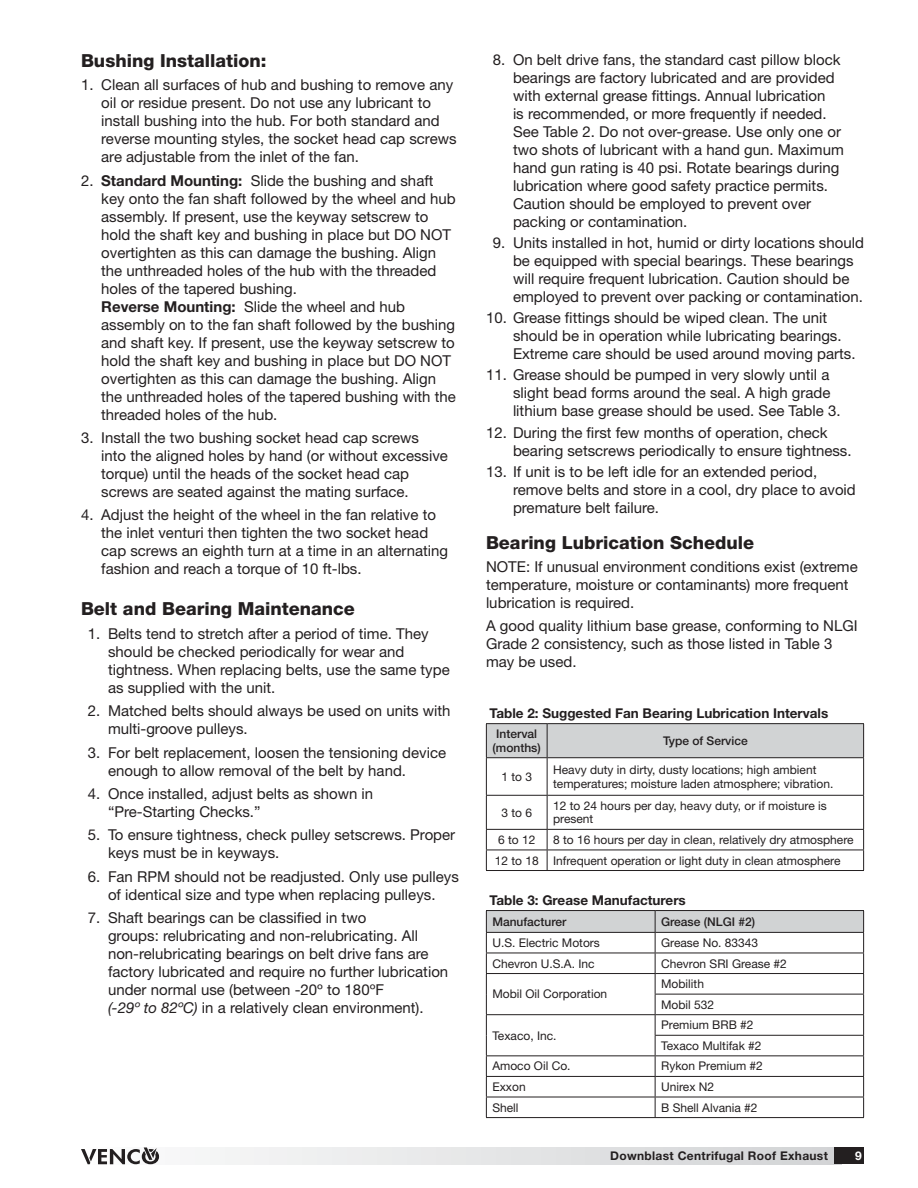
<style>
.page{position:relative;width:918px;height:1188px;background:#fff}
.page>*{position:absolute;margin:0;border:0;box-sizing:border-box;transform-origin:0 0}
.t1{font:800 18px "Helvetica Neue LT Std";color:#231f20}
.t2{font:15px/18px "Helvetica Neue LT Std";color:#231f20}
.t3{font:700 13.5px "Helvetica Neue LT Std";color:#231f20}
.t4{font:12px/20.5px "Helvetica Neue LT Std";color:#231f20}
.t5{font:500 12px/13.5px "Helvetica Neue LT Std";color:#231f20;text-align:center}
.t6{font:700 12px "Helvetica Neue LT Std";letter-spacing:.025em;color:#231f20}
.t7{font:700 12px "Helvetica Neue LT Std";color:#fff}
.s1{font-weight:700}
.s2{font-style:italic}
</style>
<div class="page">
<svg style="left:159px;top:1148px;width:675px;height:16px"></svg>
<div style="left:834px;top:1148px;width:30px;height:16px;background:#231f20"></div>
<svg style="left:81px;top:1148px;width:78px;height:16px"></svg>
<hr style="left:486px;top:910px;width:169px;height:1px;background:#231f20">
<hr style="left:655px;top:910px;width:209px;height:1px;background:#231f20">
<svg style="left:486px;top:911px;width:378px;height:206px"></svg>
<hr style="left:486px;top:1117px;width:378px;height:1px;background:#231f20">
<div style="left:487px;top:724px;width:376px;height:33px;background:#d1d3d4"></div>
<hr style="left:486px;top:723px;width:61px;height:1px;background:#231f20">
<hr style="left:486px;top:724px;width:1px;height:33px;background:#231f20">
<hr style="left:547px;top:723px;width:317px;height:1px;background:#231f20">
<hr style="left:547px;top:724px;width:1px;height:33px;background:#231f20">
<hr style="left:863px;top:724px;width:1px;height:33px;background:#231f20">
<hr style="left:486px;top:757px;width:61px;height:1px;background:#231f20">
<hr style="left:486px;top:758px;width:1px;height:37px;background:#231f20">
<hr style="left:547px;top:757px;width:317px;height:1px;background:#231f20">
<hr style="left:547px;top:758px;width:1px;height:37px;background:#231f20">
<hr style="left:863px;top:758px;width:1px;height:37px;background:#231f20">
<hr style="left:486px;top:795px;width:61px;height:1px;background:#231f20">
<hr style="left:486px;top:796px;width:1px;height:33px;background:#231f20">
<hr style="left:547px;top:795px;width:317px;height:1px;background:#231f20">
<hr style="left:547px;top:796px;width:1px;height:33px;background:#231f20">
<hr style="left:863px;top:796px;width:1px;height:33px;background:#231f20">
<hr style="left:486px;top:829px;width:61px;height:1px;background:#231f20">
<hr style="left:547px;top:829px;width:317px;height:1px;background:#231f20">
<hr style="left:486px;top:850px;width:61px;height:1px;background:#231f20">
<svg style="left:486px;top:830px;width:1px;height:40px"></svg>
<hr style="left:547px;top:850px;width:317px;height:1px;background:#231f20">
<svg style="left:547px;top:830px;width:1px;height:40px"></svg>
<svg style="left:863px;top:830px;width:1px;height:40px"></svg>
<hr style="left:486px;top:870px;width:378px;height:1px;background:#231f20">
<p class="t1" style="left:81px;top:54px;width:187px">Bushing Installation:</p>
<p class="t2" style="left:101px;top:77px;width:357px;text-indent:-20px">1. Clean all surfaces of hub and bushing to remove any oil or residue present. Do not use any lubricant to install bushing into the hub. For both standard and reverse mounting styles, the socket head cap screws are adjustable from the inlet of the fan.</p>
<p class="t2" style="left:101px;top:173px;width:356px;text-indent:-20px">2. <span class="s1">Standard Mounting:</span> Slide the bushing and shaft key onto the fan shaft followed by the wheel and hub assembly. If present, use the keyway setscrew to hold the shaft key and bushing in place but DO NOT overtighten as this can damage the bushing. Align the unthreaded holes of the hub with the threaded holes of the tapered bushing.<br><span class="s1">Reverse Mounting:</span> Slide the wheel and hub assembly on to the fan shaft followed by the bushing and shaft key. If present, use the keyway setscrew to hold the shaft key and bushing in place but DO NOT overtighten as this can damage the bushing. Align the unthreaded holes of the tapered bushing with the threaded holes of the hub.</p>
<p class="t2" style="left:101px;top:430px;width:348px;text-indent:-20px">3. Install the two bushing socket head cap screws<br>into the aligned holes by hand (or without excessive torque) until the heads of the socket head cap screws are seated against the mating surface.</p>
<p class="t2" style="left:101px;top:507px;width:348px;text-indent:-20px">4. Adjust the height of the wheel in the fan relative to the inlet venturi then tighten the two socket head cap screws an eighth turn at a time in an alternating fashion and reach a torque of 10 ft-lbs.</p>
<p class="t1" style="left:81px;top:603px;width:275px">Belt and Bearing Maintenance</p>
<p class="t2" style="left:108px;top:626px;width:343px;text-indent:-20px">1. Belts tend to stretch after a period of time. They should be checked periodically for wear and tightness. When replacing belts, use the same type as supplied with the unit.</p>
<p class="t2" style="left:108px;top:703px;width:344px;text-indent:-20px">2. Matched belts should always be used on units with multi-groove pulleys.</p>
<p class="t2" style="left:108px;top:745px;width:340px;text-indent:-20px">3. For belt replacement, loosen the tensioning device enough to allow removal of the belt by hand.</p>
<p class="t2" style="left:108px;top:786px;width:267px;text-indent:-20px">4. Once installed, adjust belts as shown in “Pre-Starting Checks.”</p>
<p class="t2" style="left:108px;top:827px;width:349px;text-indent:-20px">5. To ensure tightness, check pulley setscrews. Proper keys must be in keyways.</p>
<p class="t2" style="left:88px;top:869px;width:373px;text-align:center">6. Fan RPM should not be readjusted. Only use pulleys of identical size and type when replacing pulleys.</p>
<p class="t2" style="left:108px;top:910px;width:342px;text-indent:-20px">7. Shaft bearings can be classified in two<br>groups: relubricating and non-relubricating. All non-relubricating bearings on belt drive fans are factory lubricated and require no further lubrication under normal use (between -20º to 180ºF<br><span class="s2">(-29º to 82ºC)</span> in a relatively clean environment).</p>
<p class="t2" style="left:513px;top:52px;width:332px;text-indent:-20px">8. On belt drive fans, the standard cast pillow block bearings are factory lubricated and are provided with external grease fittings. Annual lubrication<br>is recommended, or more frequently if needed.<br>See Table 2. Do not over-grease. Use only one or two shots of lubricant with a hand gun. Maximum hand gun rating is 40 psi. Rotate bearings during lubrication where good safety practice permits.<br>Caution should be employed to prevent over packing or contamination.</p>
<p class="t2" style="left:513px;top:235px;width:352px;text-indent:-20px">9. Units installed in hot, humid or dirty locations should be equipped with special bearings. These bearings will require frequent lubrication. Caution should be employed to prevent over packing or contamination.</p>
<p class="t2" style="left:513px;top:310px;width:344px;text-indent:-27px">10. Grease fittings should be wiped clean. The unit should be in operation while lubricating bearings.<br>Extreme care should be used around moving parts.</p>
<p class="t2" style="left:513px;top:367px;width:329px;text-indent:-27px">11. Grease should be pumped in very slowly until a slight bead forms around the seal. A high grade lithium base grease should be used. See Table 3.</p>
<p class="t2" style="left:513px;top:425px;width:340px;text-indent:-27px">12. During the first few months of operation, check bearing setscrews periodically to ensure tightness.</p>
<p class="t2" style="left:513px;top:464px;width:344px;text-indent:-27px">13. If unit is to be left idle for an extended period, remove belts and store in a cool, dry place to avoid premature belt failure.</p>
<p class="t1" style="left:486px;top:536px;width:270px">Bearing Lubrication Schedule</p>
<p class="t2" style="left:486px;top:559px;width:373px">NOTE: If unusual environment conditions exist (extreme temperature, moisture or contaminants) more frequent lubrication is required.</p>
<p class="t2" style="left:486px;top:618px;width:373px">A good quality lithium base grease, conforming to NLGI<br>Grade 2 consistency, such as those listed in Table 3 may be used.</p>
<p class="t3" style="left:490px;top:708px;width:340px">Table 2: Suggested Fan Bearing Lubrication Intervals</p>
<p class="t5" style="left:493px;top:728px;width:50px">Interval (months)</p>
<p class="t5" style="left:663px;top:735px;width:86px">Type of Service</p>
<p class="t4" style="left:501px;top:767px;width:32px">1 to 3</p>
<p class="t4" style="left:553px;top:764px;width:282px;line-height:13.5px">Heavy duty in dirty, dusty locations; high ambient temperatures; moisture laden atmosphere; vibration.</p>
<p class="t4" style="left:501px;top:803px;width:32px">3 to 6</p>
<p class="t4" style="left:553px;top:800px;width:275px;line-height:13.5px">12 to 24 hours per day, heavy duty, or if moisture is present</p>
<p class="t4" style="left:498px;top:830px;width:39px">6 to 12</p>
<p class="t4" style="left:495px;top:830px;width:360px;text-indent:58px">8 to 16 hours per day in clean, relatively dry atmosphere<br>12 to 18 Infrequent operation or light duty in clean atmosphere</p>
<p class="t3" style="left:490px;top:895px;width:198px">Table 3: Grease Manufacturers</p>
<p class="t5" style="left:492px;top:916px;width:76px">Manufacturer</p>
<p class="t5" style="left:661px;top:916px;width:96px">Grease (NLGI #2)</p>
<p class="t4" style="left:492px;top:933px;width:109px">U.S. Electric Motors</p>
<p class="t4" style="left:661px;top:933px;width:99px">Grease No. 83343</p>
<p class="t4" style="left:492px;top:954px;width:104px">Chevron U.S.A. Inc</p>
<p class="t4" style="left:661px;top:954px;width:127px">Chevron SRI Grease #2</p>
<p class="t4" style="left:492px;top:985px;width:116px">Mobil Oil Corporation</p>
<p class="t4" style="left:661px;top:975px;width:55px">Mobilith<br>Mobil 532</p>
<p class="t4" style="left:492px;top:1026px;width:66px">Texaco, Inc.</p>
<p class="t4" style="left:661px;top:1016px;width:102px">Premium BRB #2<br>Texaco Multifak #2</p>
<p class="t4" style="left:492px;top:1057px;width:80px">Amoco Oil Co.</p>
<p class="t4" style="left:661px;top:1057px;width:103px">Rykon Premium #2</p>
<p class="t4" style="left:492px;top:1077px;width:35px">Exxon</p>
<p class="t4" style="left:661px;top:1077px;width:55px">Unirex N2</p>
<p class="t4" style="left:492px;top:1098px;width:28px">Shell</p>
<p class="t4" style="left:661px;top:1098px;width:98px">B Shell Alvania #2</p>
<p class="t6" style="left:610px;top:1152px;width:219px">Downblast Centrifugal Roof Exhaust</p>
<p class="t7" style="left:855px;top:1152px;width:8px">9</p>
</div>
